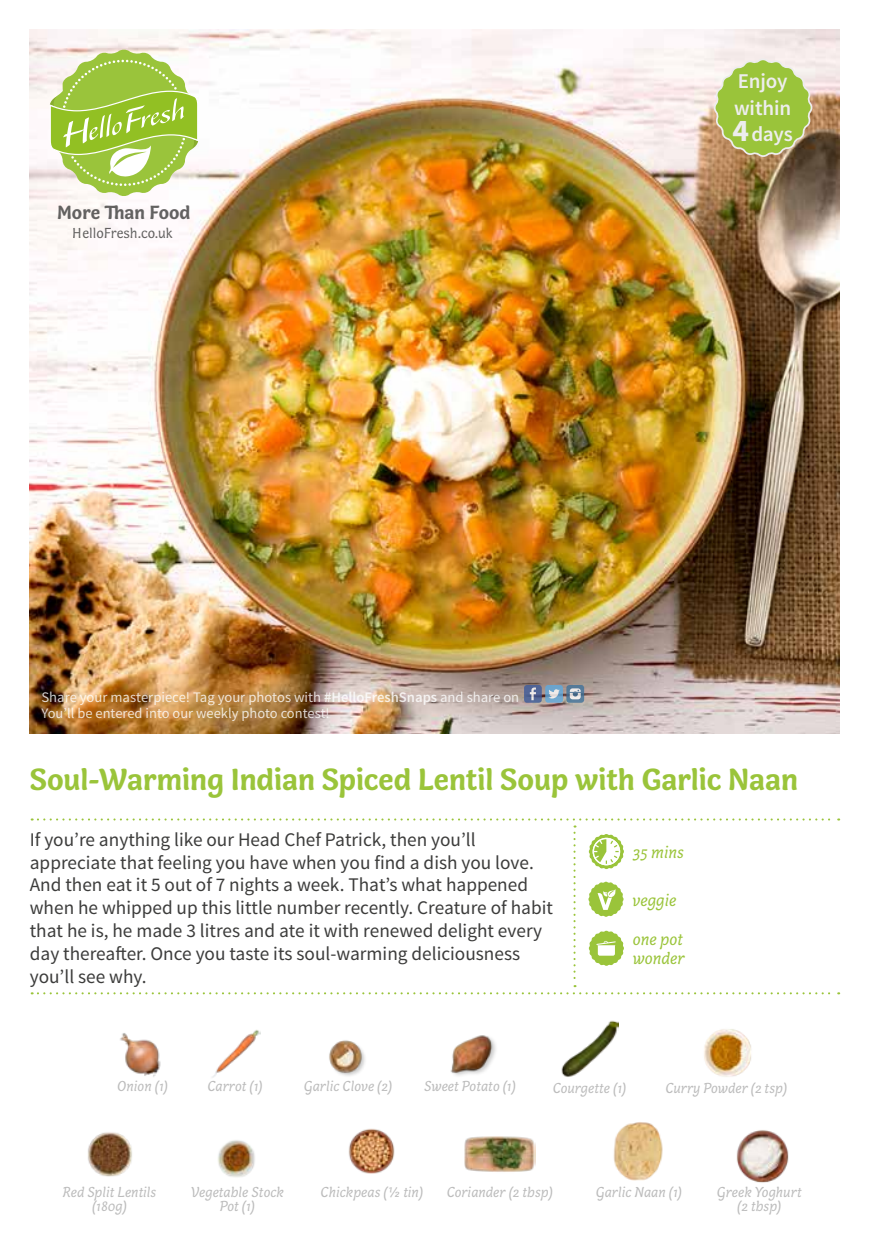
<style>
.page{position:relative;width:869px;height:1241px;background:#fff}
.page>*{position:absolute;margin:0;border:0;box-sizing:border-box;transform-origin:0 0}
.t1{font:700 31.5px "Capucine Basic";letter-spacing:-.005em;color:#9ac43a}
.t2{font:600 21px/26.2px "Source Sans Pro";letter-spacing:-.005em;color:#ededed}
.t3{font:700 19.6px "Capucine Basic";color:#3c3c3b}
.t4{font:19.25px/22.8px "Source Sans Pro";color:#3c3c3b}
.t5{font:italic 17.5px/18.6px "Capucine Basic";color:#9ac43a}
.t6{font:italic 14.88px/14.5px "Capucine Basic";color:#bcbcbc;text-align:center}
.t7{font:14.88px "Capucine Basic";color:#3c3c3b}
.t8{font:14.53px/16.4px "Source Sans Pro";color:#fff}
.s1{font-weight:600}
.s2{font-weight:700;font-size:31.5px}
</style>
<div class="page">
<img style="left:30px;top:30px;width:808px;height:703px">
<svg style="left:524px;top:685px;width:17px;height:17px"></svg>
<svg style="left:529px;top:687px;width:6px;height:13px"></svg>
<svg style="left:566px;top:685px;width:18px;height:17px"></svg>
<svg style="left:569px;top:688px;width:11px;height:11px"></svg>
<svg style="left:545px;top:685px;width:17px;height:17px"></svg>
<svg style="left:548px;top:689px;width:11px;height:9px"></svg>
<svg style="left:50px;top:50px;width:148px;height:146px"></svg>
<svg style="left:711px;top:29px;width:103px;height:162px"></svg>
<svg style="left:32px;top:992px;width:806px;height:2px"></svg>
<svg style="left:32px;top:818px;width:806px;height:168px"></svg>
<img style="left:212px;top:1029px;width:48px;height:49px">
<img style="left:120px;top:1033px;width:41px;height:44px">
<img style="left:450px;top:1035px;width:45px;height:41px">
<img style="left:329px;top:1040px;width:36px;height:36px">
<img style="left:561px;top:1020px;width:57px;height:57px">
<img style="left:704px;top:1029px;width:47px;height:48px">
<img style="left:348px;top:1128px;width:47px;height:46px">
<img style="left:613px;top:1122px;width:50px;height:58px">
<img style="left:88px;top:1132px;width:44px;height:45px">
<img style="left:464px;top:1136px;width:71px;height:36px">
<img style="left:736px;top:1130px;width:53px;height:53px">
<img style="left:218px;top:1140px;width:37px;height:37px">
<p class="t3" style="left:57px;top:198px;width:135px">More Than Food</p>
<p class="t7" style="left:73px;top:222px;width:101px">HelloFresh.co.uk</p>
<p class="t8" style="left:41px;top:688px;width:479px">Share your masterpiece! Tag your photos with <span class="s1">#HelloFreshSnaps</span> and share on<br>You’ll be entered into our weekly photo contest!</p>
<p class="t2" style="left:732px;top:69px;width:62px">Enjoy within<br><span class="s2">4</span> days</p>
<h1 class="t1" style="left:30px;top:754px;width:769px">Soul-Warming Indian Spiced Lentil Soup with Garlic Naan</h1>
<p class="t4" style="left:30px;top:828px;width:524px">If you’re anything like our Head Chef Patrick, then you’ll appreciate that feeling you have when you find a dish you love.<br>And then eat it 5 out of 7 nights a week. That’s what happened when he whipped up this little number recently. Creature of habit that he is, he made 3 litres and ate it with renewed delight every day thereafter. Once you taste its soul-warming deliciousness you’ll see why.</p>
<p class="t5" style="left:632px;top:843px;width:53px">35 mins</p>
<p class="t5" style="left:632px;top:891px;width:46px">veggie</p>
<p class="t5" style="left:632px;top:931px;width:53px">one pot wonder</p>
<p class="t6" style="left:117px;top:1079px;width:52px">Onion (1)</p>
<p class="t6" style="left:304px;top:1079px;width:90px">Garlic Clove (2)</p>
<p class="t6" style="left:207px;top:1079px;width:57px">Carrot (1)</p>
<p class="t6" style="left:424px;top:1079px;width:93px">Sweet Potato (1)</p>
<p class="t6" style="left:552px;top:1081px;width:75px">Courgette (1)</p>
<p class="t6" style="left:665px;top:1081px;width:123px">Curry Powder (2 tsp)</p>
<p class="t6" style="left:63px;top:1185px;width:95px">Red Split Lentils</p>
<p class="t6" style="left:320px;top:1185px;width:104px">Chickpeas (1/2 tin)</p>
<p class="t6" style="left:595px;top:1185px;width:88px">Garlic Naan (1)</p>
<p class="t6" style="left:92px;top:1199px;width:36px">(180g)</p>
<p class="t6" style="left:446px;top:1185px;width:108px">Coriander (2 tbsp)</p>
<p class="t6" style="left:716px;top:1185px;width:86px">Greek Yoghurt (2 tbsp)</p>
<p class="t6" style="left:191px;top:1185px;width:95px">Vegetable Stock<br>Pot (1)</p>
</div>
